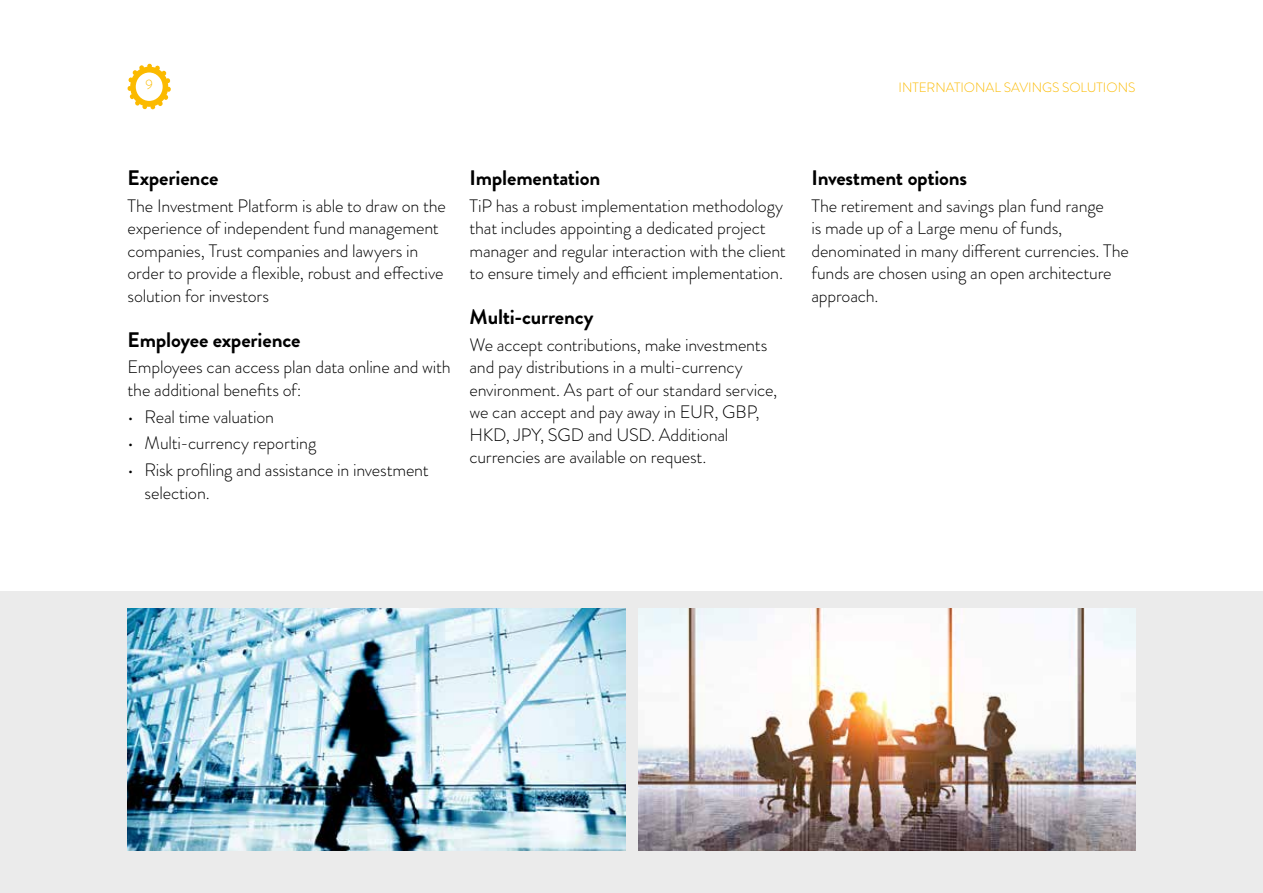
<style>
.page{position:relative;width:1263px;height:893px;background:#fff}
.page>*{position:absolute;margin:0;border:0;box-sizing:border-box;transform-origin:0 0}
.t1{font:700 21px "Brandon Grotesque";letter-spacing:-.01em;color:#000}
.t2{font:300 18px/22.5px "Brandon Grotesque";letter-spacing:-.01em;color:#000}
.t3{font:300 13.5px "Brandon Grotesque";color:#fbba00}
</style>
<div class="page">
<div style="left:0;top:591px;width:1263px;height:302px;background:#ebebeb"></div>
<svg style="left:127px;top:64px;width:44px;height:45px"></svg>
<img style="left:128px;top:608px;width:497px;height:242px">
<img style="left:638px;top:608px;width:498px;height:242px">
<p class="t3" style="left:145px;top:75px;width:9px">9</p>
<p class="t3" style="left:899px;top:78px;width:238px">INTERNATIONAL SAVINGS SOLUTIONS</p>
<p class="t1" style="left:128px;top:163px;width:92px">Experience</p>
<p class="t2" style="left:128px;top:194px;width:320px">The Investment Platform is able to draw on the experience of independent fund management companies, Trust companies and lawyers in order to provide a flexible, robust and effective solution for investors</p>
<p class="t1" style="left:128px;top:325px;width:174px">Employee experience</p>
<p class="t2" style="left:128px;top:356px;width:325px">Employees can access plan data online and with the additional benefits of:</p>
<p class="t2" style="left:128px;top:405px;width:148px">• Real time valuation</p>
<p class="t2" style="left:128px;top:432px;width:190px">• Multi-currency reporting</p>
<p class="t2" style="left:145px;top:459px;width:286px;text-indent:-17px">• Risk profiling and assistance in investment selection.</p>
<p class="t1" style="left:469px;top:163px;width:132px">Implementation</p>
<p class="t2" style="left:469px;top:194px;width:318px">TiP has a robust implementation methodology that includes appointing a dedicated project manager and regular interaction with the client to ensure timely and efficient implementation.</p>
<p class="t1" style="left:469px;top:302px;width:125px">Multi-currency</p>
<p class="t2" style="left:469px;top:333px;width:309px">We accept contributions, make investments and pay distributions in a multi-currency environment. As part of our standard service, we can accept and pay away in EUR, GBP, HKD, JPY, SGD and USD. Additional currencies are available on request.</p>
<p class="t1" style="left:811px;top:163px;width:157px">Investment options</p>
<p class="t2" style="left:811px;top:194px;width:319px">The retirement and savings plan fund range<br>is made up of a Large menu of funds, denominated in many different currencies. The funds are chosen using an open architecture approach.</p>
</div>
